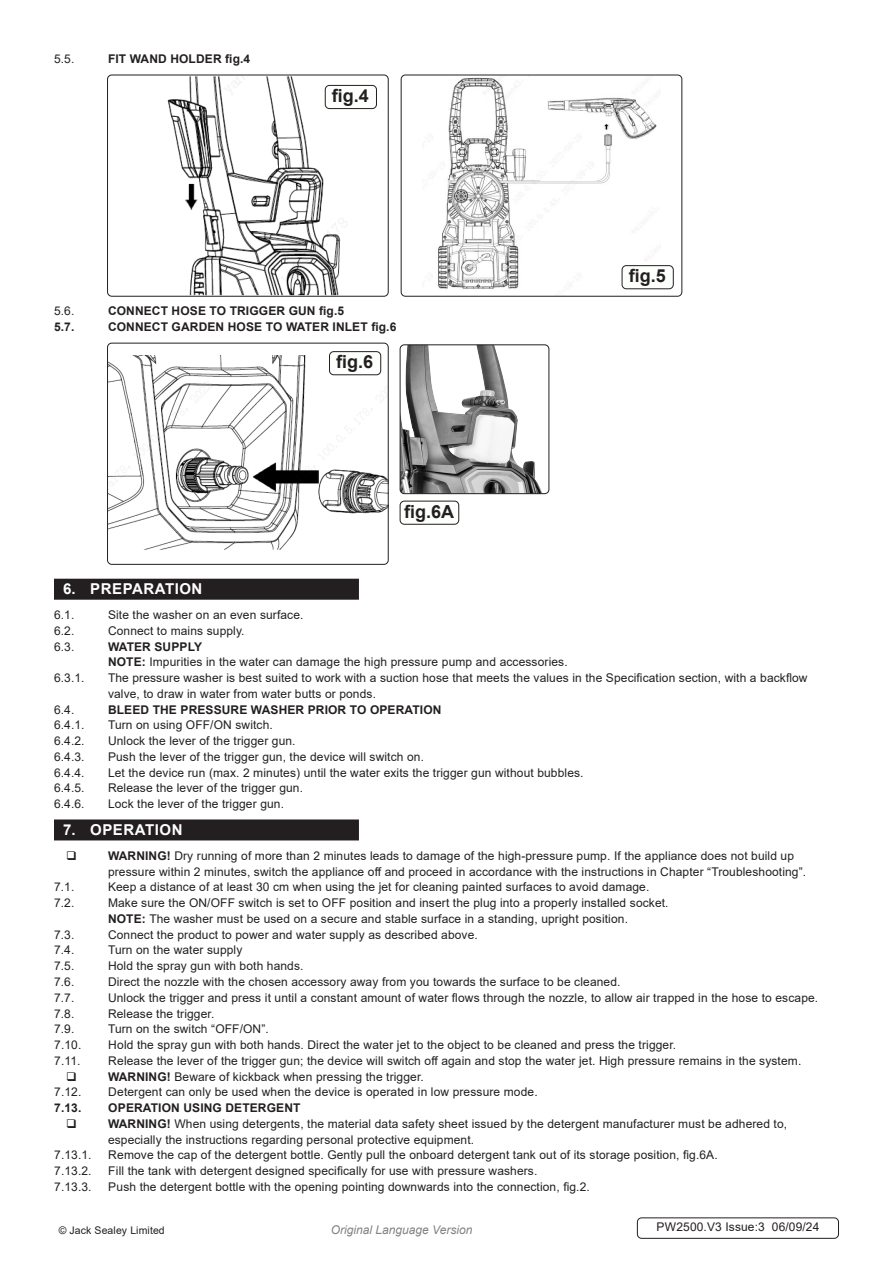
<style>
.page{position:relative;width:893px;height:1263px;background:#fff}
.page>*{position:absolute;margin:0;border:0;box-sizing:border-box;transform-origin:0 0}
.t1{font:700 18px "Arial";color:#231f20}
.t2{font:700 15px "Arial";letter-spacing:.035em;color:#fff}
.Body{font:12px/15.8px "Arial";letter-spacing:.01em;color:#231f20}
.t3{font:700 12px "Arial";letter-spacing:.01em;color:#231f20}
.Body__Footer{font:12px "Arial";letter-spacing:.01em;color:#231f20}
.t4{font:italic 12px "Arial";color:#808285}
.Body__Justified__7pt{font:10.5px "Arial";letter-spacing:.01em;color:#231f20}
.s1{font-weight:700}
</style>
<div class="page">
<div style="left:54px;top:579px;width:305px;height:21px;background:#231f20"></div>
<div style="left:54px;top:819px;width:305px;height:21px;background:#231f20"></div>
<img style="left:429px;top:77px;width:231px;height:213px">
<div style="left:401px;top:75px;width:281px;height:222px;border:1px solid #231f20;border-radius:4px"></div>
<img style="left:167px;top:77px;width:180px;height:218px">
<div style="left:107px;top:75px;width:282px;height:222px;border:1px solid #231f20;border-radius:4px"></div>
<img style="left:109px;top:355px;width:278px;height:195px">
<div style="left:107px;top:343px;width:282px;height:222px;border:1px solid #231f20;border-radius:4px"></div>
<div style="left:622px;top:266px;width:51px;height:23px;background:#fcfffc;border-radius:4px"></div>
<div style="left:622px;top:265px;width:52px;height:24px;border:1px solid #231f20;border-radius:4px"></div>
<div style="left:329px;top:352px;width:52px;height:23px;background:#fcfffc;border-radius:4px"></div>
<div style="left:329px;top:351px;width:52px;height:24px;border:1px solid #231f20;border-radius:4px"></div>
<div style="left:400px;top:501px;width:59px;height:24px;border:1px solid #231f20;border-radius:4px"></div>
<img style="left:400px;top:346px;width:142px;height:148px">
<div style="left:400px;top:344px;width:149px;height:150px;border:1px solid #231f20;border-radius:4px"></div>
<div style="left:325px;top:85px;width:51px;height:24px;background:#fcfffc;border-radius:4px"></div>
<div style="left:325px;top:85px;width:52px;height:24px;border:1px solid #231f20;border-radius:4px"></div>
<div style="left:637px;top:1217px;width:202px;height:22px;border:1px solid #231f20;border-radius:4px"></div>
<p class="Body" style="left:54px;top:51px;width:22px">5.5.</p>
<p class="t3" style="left:108px;top:51px;width:144px">FIT WAND HOLDER fig.4</p>
<p class="t1" style="left:332px;top:83px;width:39px">fig.4</p>
<p class="Body" style="left:54px;top:303px;width:22px">5.6.</p>
<p class="t3" style="left:108px;top:303px;width:238px">CONNECT HOSE TO TRIGGER GUN fig.5</p>
<p class="t3" style="left:54px;top:318px;width:22px">5.7.</p>
<p class="t3" style="left:108px;top:318px;width:290px">CONNECT GARDEN HOSE TO WATER INLET fig.6</p>
<p class="t1" style="left:336px;top:349px;width:39px">fig.6</p>
<p class="t1" style="left:404px;top:499px;width:52px">fig.6A</p>
<p class="t1" style="left:629px;top:263px;width:39px">fig.5</p>
<p class="t2" style="left:63px;top:579px;width:141px">6. PREPARATION</p>
<p class="Body" style="left:54px;top:607px;width:22px">6.1.</p>
<p class="Body" style="left:108px;top:607px;width:197px">Site the washer on an even surface.</p>
<p class="Body" style="left:54px;top:623px;width:22px">6.2.</p>
<p class="Body" style="left:108px;top:623px;width:138px">Connect to mains supply.</p>
<p class="Body" style="left:54px;top:638px;width:22px">6.3.</p>
<p class="t3" style="left:108px;top:638px;width:96px">WATER SUPPLY</p>
<p class="Body" style="left:108px;top:654px;width:461px"><span class="s1">NOTE:</span> Impurities in the water can damage the high pressure pump and accessories.</p>
<p class="Body" style="left:54px;top:670px;width:32px">6.3.1.</p>
<p class="Body" style="left:108px;top:670px;width:701px">The pressure washer is best suited to work with a suction hose that meets the values in the Specification section, with a backflow valve, to draw in water from water butts or ponds.</p>
<p class="Body" style="left:54px;top:701px;width:22px">6.4.</p>
<p class="t3" style="left:108px;top:701px;width:335px">BLEED THE PRESSURE WASHER PRIOR TO OPERATION</p>
<p class="Body" style="left:54px;top:717px;width:32px">6.4.1.</p>
<p class="Body" style="left:108px;top:717px;width:166px">Turn on using OFF/ON switch.</p>
<p class="Body" style="left:54px;top:733px;width:32px">6.4.2.</p>
<p class="Body" style="left:108px;top:733px;width:189px">Unlock the lever of the trigger gun.</p>
<p class="Body" style="left:54px;top:749px;width:32px">6.4.3.</p>
<p class="Body" style="left:108px;top:749px;width:318px">Push the lever of the trigger gun, the device will switch on.</p>
<p class="Body" style="left:54px;top:764px;width:32px">6.4.4.</p>
<p class="Body" style="left:108px;top:764px;width:477px">Let the device run (max. 2 minutes) until the water exits the trigger gun without bubbles.</p>
<p class="Body" style="left:54px;top:780px;width:32px">6.4.5.</p>
<p class="Body" style="left:108px;top:780px;width:197px">Release the lever of the trigger gun.</p>
<p class="Body" style="left:54px;top:796px;width:32px">6.4.6.</p>
<p class="Body" style="left:108px;top:796px;width:178px">Lock the lever of the trigger gun.</p>
<p class="t2" style="left:63px;top:819px;width:121px">7. OPERATION</p>
<p class="Body" style="left:108px;top:848px;width:700px"><span class="s1">WARNING!</span> Dry running of more than 2 minutes leads to damage of the high-pressure pump. If the appliance does not build up pressure within 2 minutes, switch the appliance off and proceed in accordance with the instructions in Chapter “Troubleshooting”.</p>
<p class="Body" style="left:54px;top:879px;width:22px">7.1.</p>
<p class="Body" style="left:108px;top:879px;width:543px">Keep a distance of at least 30 cm when using the jet for cleaning painted surfaces to avoid damage.</p>
<p class="Body" style="left:54px;top:895px;width:22px">7.2.</p>
<p class="Body" style="left:108px;top:895px;width:562px">Make sure the ON/OFF switch is set to OFF position and insert the plug into a properly installed socket.</p>
<p class="Body" style="left:108px;top:911px;width:521px"><span class="s1">NOTE:</span> The washer must be used on a secure and stable surface in a standing, upright position.</p>
<p class="Body" style="left:54px;top:926px;width:22px">7.3.</p>
<p class="Body" style="left:108px;top:926px;width:371px">Connect the product to power and water supply as described above.</p>
<p class="Body" style="left:54px;top:942px;width:22px">7.4.</p>
<p class="Body" style="left:108px;top:942px;width:136px">Turn on the water supply</p>
<p class="Body" style="left:54px;top:958px;width:22px">7.5.</p>
<p class="Body" style="left:108px;top:958px;width:197px">Hold the spray gun with both hands.</p>
<p class="Body" style="left:54px;top:974px;width:22px">7.6.</p>
<p class="Body" style="left:108px;top:974px;width:514px">Direct the nozzle with the chosen accessory away from you towards the surface to be cleaned.</p>
<p class="Body" style="left:54px;top:989px;width:22px">7.7.</p>
<p class="Body" style="left:108px;top:989px;width:712px">Unlock the trigger and press it until a constant amount of water flows through the nozzle, to allow air trapped in the hose to escape.</p>
<p class="Body" style="left:54px;top:1005px;width:22px">7.8.</p>
<p class="Body" style="left:108px;top:1005px;width:108px">Release the trigger.</p>
<p class="Body" style="left:54px;top:1021px;width:22px">7.9.</p>
<p class="Body" style="left:108px;top:1021px;width:162px">Turn on the switch “OFF/ON”.</p>
<p class="Body" style="left:54px;top:1037px;width:29px">7.10.</p>
<p class="Body" style="left:108px;top:1037px;width:569px">Hold the spray gun with both hands. Direct the water jet to the object to be cleaned and press the trigger.</p>
<p class="Body" style="left:54px;top:1052px;width:28px">7.11.</p>
<p class="Body" style="left:108px;top:1052px;width:695px">Release the lever of the trigger gun; the device will switch off again and stop the water jet. High pressure remains in the system.</p>
<p class="Body" style="left:108px;top:1068px;width:317px"><span class="s1">WARNING!</span> Beware of kickback when pressing the trigger.</p>
<p class="Body" style="left:54px;top:1084px;width:29px">7.12.</p>
<p class="Body" style="left:108px;top:1084px;width:431px">Detergent can only be used when the device is operated in low pressure mode.</p>
<p class="t3" style="left:54px;top:1099px;width:29px">7.13.</p>
<p class="t3" style="left:108px;top:1099px;width:194px">OPERATION USING DETERGENT</p>
<p class="Body" style="left:108px;top:1115px;width:681px"><span class="s1">WARNING!</span> When using detergents, the material data safety sheet issued by the detergent manufacturer must be adhered to, especially the instructions regarding personal protective equipment.</p>
<p class="Body" style="left:54px;top:1147px;width:39px">7.13.1.</p>
<p class="Body" style="left:108px;top:1147px;width:611px">Remove the cap of the detergent bottle. Gently pull the onboard detergent tank out of its storage position, fig.6A.</p>
<p class="Body" style="left:54px;top:1163px;width:39px">7.13.2.</p>
<p class="Body" style="left:108px;top:1163px;width:431px">Fill the tank with detergent designed specifically for use with pressure washers.</p>
<p class="Body" style="left:54px;top:1178px;width:39px">7.13.3.</p>
<p class="Body" style="left:108px;top:1178px;width:483px">Push the detergent bottle with the opening pointing downwards into the connection, fig.2.</p>
<p class="Body__Justified__7pt" style="left:59px;top:1223px;width:108px">© Jack Sealey Limited</p>
<p class="t4" style="left:331px;top:1222px;width:143px">Original Language Version</p>
<p class="Body__Footer" style="left:657px;top:1219px;width:164px">PW2500.V3 Issue:3 06/09/24</p>
</div>
